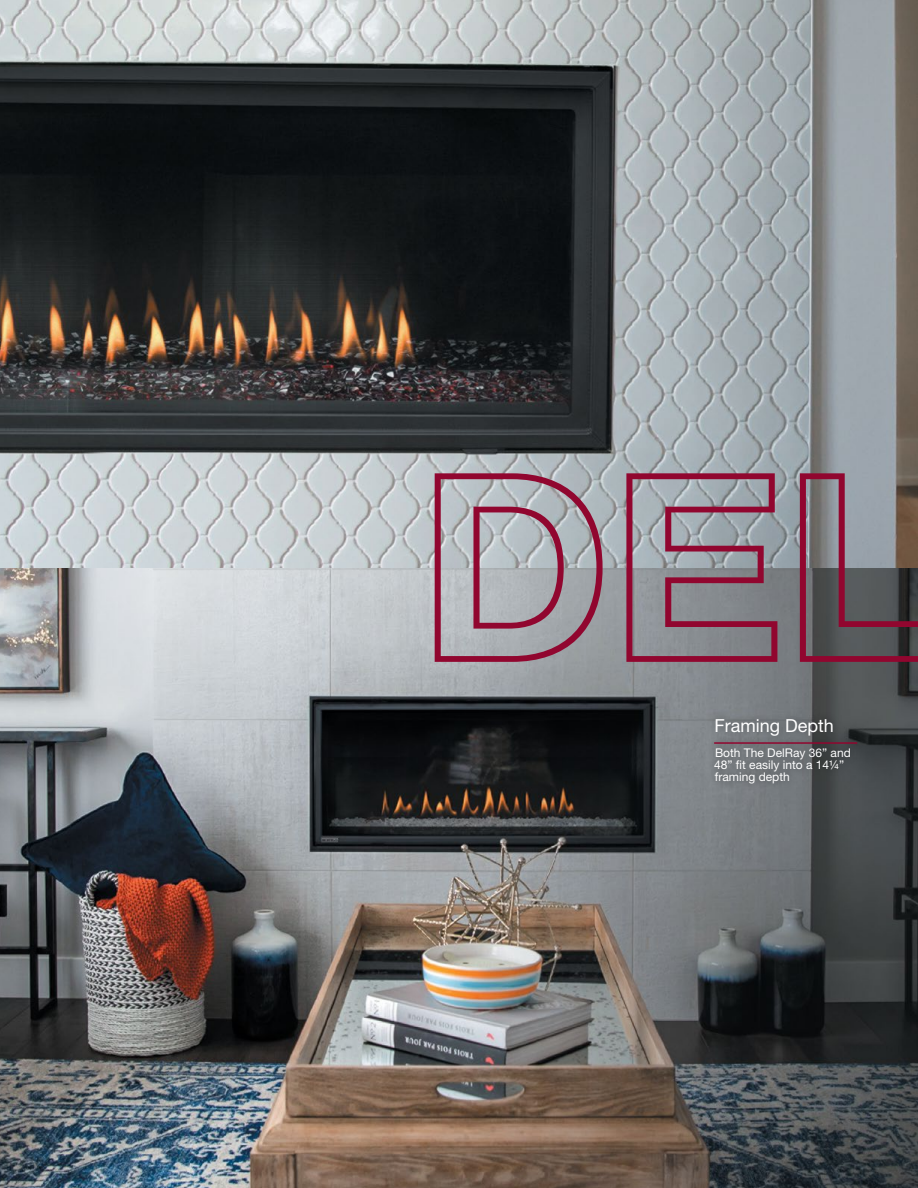
<style>
.page{position:relative;width:918px;height:1188px;background:#fff}
.page>*{position:absolute;margin:0;border:0;box-sizing:border-box;transform-origin:0 0}
.t1{font:264px "Helvetica Neue LT Pro Bd Ou";color:#91062f}
.t2{font:18px "Helvetica Neue LT Pro";color:#fff}
.t3{font:12px/12px "Helvetica Neue LT Pro";color:#fff}
</style>
<div class="page">
<img style="left:0;top:0;width:918px;height:1188px">
<div style="left:706px;top:710px;width:159px;height:82px;background:#000;opacity:.35"></div>
<hr style="left:714px;top:742px;width:143px;height:2px;background:#91062f">
<h1 class="t1" style="left:417px;top:400px;width:525px">Del</h1>
<h2 class="t2" style="left:715px;top:715px;width:121px">Framing Depth</h2>
<p class="t3" style="left:714px;top:747px;width:138px">Both The DelRay 36” and<br>48” fit easily into a 14¼” framing depth</p>
</div>
